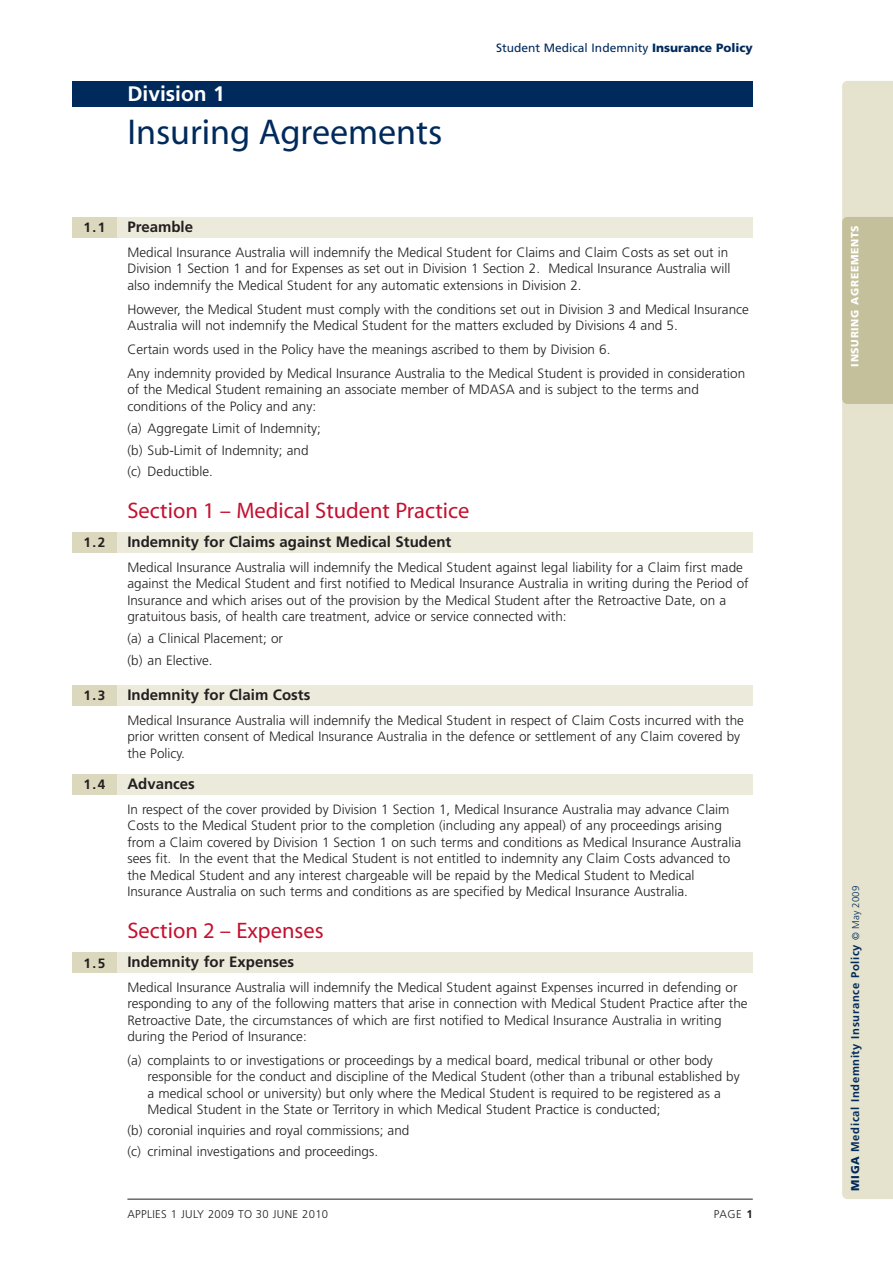
<style>
.page{position:relative;width:893px;height:1263px;background:#fff}
.page>*{position:absolute;margin:0;border:0;box-sizing:border-box;transform-origin:0 0}
.t1{font:36px "Myriad";color:#002a5c}
.t2{font:22.5px "Myriad";color:#c41130}
.t3{font:700 21px "Frutiger";color:#fff}
.t4{font:700 15px "Frutiger";color:#231f20}
.t5{font:300 13.5px/16.5px "Frutiger";color:#231f20}
.t6{font:700 13.5px "Frutiger";color:#231f20}
.t7{font:12px "Frutiger";color:#002a5c}
.t8{font:700 11.25px "Frutiger";letter-spacing:.055em;color:#002a5c}
.t9{font:300 11.25px "Frutiger";letter-spacing:.03em;color:#231f20}
.t10{font:900 10.5px "Frutiger";letter-spacing:.06em;color:#fff}
.s1{font-weight:900}
.s2{font-weight:700}
.s3{font-weight:300;font-size:9.75px}
</style>
<div class="page">
<div style="left:72px;top:217px;width:680px;height:20px;background:#ebeadb"></div>
<div style="left:72px;top:532px;width:680px;height:21px;background:#ebeadb"></div>
<div style="left:72px;top:685px;width:680px;height:21px;background:#ebeadb"></div>
<div style="left:72px;top:774px;width:680px;height:20px;background:#ebeadb"></div>
<div style="left:72px;top:953px;width:680px;height:20px;background:#ebeadb"></div>
<hr style="left:127px;top:1199px;width:625px;height:1px;background:#231f20">
<div style="left:72px;top:217px;width:45px;height:20px;background:#dbd8bd"></div>
<div style="left:72px;top:532px;width:45px;height:21px;background:#dbd8bd"></div>
<div style="left:72px;top:685px;width:45px;height:21px;background:#dbd8bd"></div>
<div style="left:72px;top:774px;width:45px;height:20px;background:#dbd8bd"></div>
<div style="left:72px;top:953px;width:45px;height:20px;background:#dbd8bd"></div>
<div style="left:72px;top:81px;width:680px;height:25px;background:#002a5c"></div>
<div style="left:842px;top:81px;width:50px;height:1118px;background:#e5e2ce"></div>
<div style="left:842px;top:217px;width:50px;height:187px;background:#c5c09c"></div>
<h3 class="t3" style="left:127px;top:85px;width:99px">Division 1</h3>
<h1 class="t1" style="left:127px;top:119px;width:316px">Insuring Agreements</h1>
<p class="t7" style="left:496px;top:43px;width:258px">Student Medical Indemnity <span class="s1">Insurance Policy</span></p>
<p class="t6" style="left:84px;top:222px;width:23px">1.1</p>
<p class="t6" style="left:84px;top:537px;width:23px">1.2</p>
<p class="t6" style="left:84px;top:690px;width:23px">1.3</p>
<p class="t6" style="left:84px;top:779px;width:23px">1.4</p>
<p class="t6" style="left:84px;top:957px;width:23px">1.5</p>
<p class="t4" style="left:127px;top:220px;width:67px">Preamble</p>
<p class="t5" style="left:127px;top:245px;width:604px">Medical Insurance Australia will indemnify the Medical Student for Claims and Claim Costs as set out in<br>Division 1 Section 1 and for Expenses as set out in Division 1 Section 2. Medical Insurance Australia will also indemnify the Medical Student for any automatic extensions in Division 2.</p>
<p class="t5" style="left:127px;top:302px;width:623px">However, the Medical Student must comply with the conditions set out in Division 3 and Medical Insurance<br>Australia will not indemnify the Medical Student for the matters excluded by Divisions 4 and 5.</p>
<p class="t5" style="left:127px;top:338px;width:619px;line-height:24px">Certain words used in the Policy have the meanings ascribed to them by Division 6.<br>Any indemnity provided by Medical Insurance Australia to the Medical Student is provided in consideration</p>
<p class="t5" style="left:127px;top:383px;width:573px">of the Medical Student remaining an associate member of MDASA and is subject to the terms and conditions of the Policy and any:</p>
<p class="t5" style="left:127px;top:418px;width:195px;line-height:21.8px">(a) Aggregate Limit of Indemnity; (b) Sub-Limit of Indemnity; and (c) Deductible.</p>
<h2 class="t2" style="left:127px;top:502px;width:343px">Section 1 – Medical Student Practice</h2>
<p class="t4" style="left:127px;top:535px;width:325px">Indemnity for Claims against Medical Student</p>
<p class="t5" style="left:127px;top:560px;width:622px">Medical Insurance Australia will indemnify the Medical Student against legal liability for a Claim first made against the Medical Student and first notified to Medical Insurance Australia in writing during the Period of Insurance and which arises out of the provision by the Medical Student after the Retroactive Date, on a gratuitous basis, of health care treatment, advice or service connected with:</p>
<p class="t5" style="left:127px;top:628px;width:157px;line-height:21.8px">(a) a Clinical Placement; or (b) an Elective.</p>
<p class="t4" style="left:127px;top:689px;width:184px">Indemnity for Claim Costs</p>
<p class="t5" style="left:127px;top:713px;width:618px">Medical Insurance Australia will indemnify the Medical Student in respect of Claim Costs incurred with the prior written consent of Medical Insurance Australia in the defence or settlement of any Claim covered by the Policy.</p>
<p class="t4" style="left:127px;top:778px;width:69px">Advances</p>
<p class="t5" style="left:127px;top:802px;width:615px">In respect of the cover provided by Division 1 Section 1, Medical Insurance Australia may advance Claim Costs to the Medical Student prior to the completion (including any appeal) of any proceedings arising from a Claim covered by Division 1 Section 1 on such terms and conditions as Medical Insurance Australia sees fit. In the event that the Medical Student is not entitled to indemnity any Claim Costs advanced to the Medical Student and any interest chargeable will be repaid by the Medical Student to Medical Insurance Australia on such terms and conditions as are specified by Medical Insurance Australia.</p>
<h2 class="t2" style="left:127px;top:922px;width:198px">Section 2 – Expenses</h2>
<p class="t4" style="left:127px;top:955px;width:168px">Indemnity for Expenses</p>
<p class="t5" style="left:127px;top:980px;width:621px">Medical Insurance Australia will indemnify the Medical Student against Expenses incurred in defending or responding to any of the following matters that arise in connection with Medical Student Practice after the Retroactive Date, the circumstances of which are first notified to Medical Insurance Australia in writing during the Period of Insurance:</p>
<p class="t5" style="left:148px;top:1053px;width:593px;text-indent:-20px">(a) complaints to or investigations or proceedings by a medical board, medical tribunal or other body responsible for the conduct and discipline of the Medical Student (other than a tribunal established by a medical school or university) but only where the Medical Student is required to be registered as a Medical Student in the State or Territory in which Medical Student Practice is conducted;</p>
<p class="t5" style="left:127px;top:1121px;width:283px;line-height:20.7px">(b) coronial inquiries and royal commissions; and (c) criminal investigations and proceedings.</p>
<p class="t9" style="left:127px;top:1210px;width:202px">APPLIES 1 JULY 2009 TO 30 JUNE 2010</p>
<p class="t9" style="left:714px;top:1210px;width:40px">PAGE <span class="s2">1</span></p>
<p class="t10" style="left:850px;top:367px;width:143px;rotate:-90deg">INSURING AGREEMENTS</p>
<p class="t8" style="left:850px;top:1191px;width:307px;rotate:-90deg"><span class="s1">MIGA</span> Medical Indemnity Insurance Policy <span class="s3">© May 2009</span></p>
</div>
